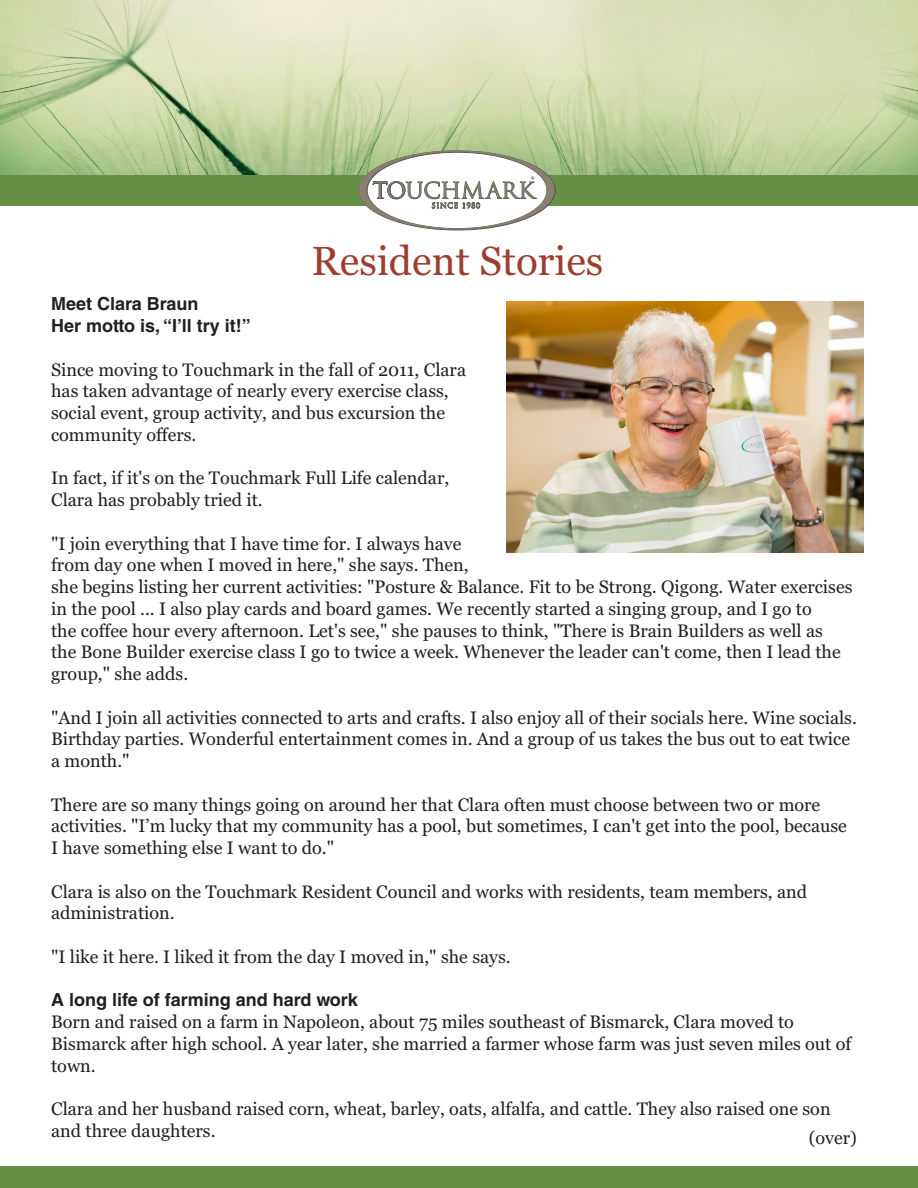
<style>
.page{position:relative;width:918px;height:1188px;background:#fff}
.page>*{position:absolute;margin:0;border:0;box-sizing:border-box;transform-origin:0 0}
.t1{font:40.5px "Georgia";color:#9e3e2f}
.HelBd{font:18px/21.8px "Georgia";color:#231f20}
.HelBd-2{font:700 18px "Helvetica LT Std";color:#231f20}
</style>
<div class="page">
<img style="left:0;top:0;width:918px;height:175px">
<div style="left:0;top:175px;width:918px;height:31px;background:#669046"></div>
<div style="left:0;top:1166px;width:918px;height:22px;background:#669046"></div>
<svg style="left:358px;top:150px;width:198px;height:81px"></svg>
<img style="left:507px;top:302px;width:357px;height:250px">
<p class="t1" style="left:312px;top:236px;width:293px">Resident Stories</p>
<p class="HelBd-2" style="left:51px;top:293px;width:149px">Meet Clara Braun</p>
<p class="HelBd-2" style="left:51px;top:315px;width:201px">Her motto is, “I’ll try it!”</p>
<p class="HelBd" style="left:51px;top:359px;width:416px">Since moving to Touchmark in the fall of 2011, Clara has taken advantage of nearly every exercise class, social event, group activity, and bus excursion the community offers.</p>
<p class="HelBd" style="left:51px;top:468px;width:400px">In fact, if it's on the Touchmark Full Life calendar,<br>Clara has probably tried it.</p>
<p class="HelBd" style="left:51px;top:533px;width:803px">"I join everything that I have time for. I always have<br>from day one when I moved in here," she says. Then,<br>she begins listing her current activities: "Posture &amp; Balance. Fit to be Strong. Qigong. Water exercises in the pool ... I also play cards and board games. We recently started a singing group, and I go to<br>the coffee hour every afternoon. Let's see," she pauses to think, "There is Brain Builders as well as the Bone Builder exercise class I go to twice a week. Whenever the leader can't come, then I lead the group," she adds.</p>
<p class="HelBd" style="left:51px;top:707px;width:807px">"And I join all activities connected to arts and crafts. I also enjoy all of their socials here. Wine socials.<br>Birthday parties. Wonderful entertainment comes in. And a group of us takes the bus out to eat twice a month."</p>
<p class="HelBd" style="left:51px;top:794px;width:797px">There are so many things going on around her that Clara often must choose between two or more activities. "I’m lucky that my community has a pool, but sometimes, I can't get into the pool, because<br>I have something else I want to do."</p>
<p class="HelBd" style="left:51px;top:881px;width:758px">Clara is also on the Touchmark Resident Council and works with residents, team members, and administration.</p>
<p class="HelBd" style="left:51px;top:946px;width:461px">"I like it here. I liked it from the day I moved in," she says.</p>
<p class="HelBd-2" style="left:51px;top:989px;width:308px">A long life of farming and hard work</p>
<p class="HelBd" style="left:51px;top:1011px;width:802px">Born and raised on a farm in Napoleon, about 75 miles southeast of Bismarck, Clara moved to<br>Bismarck after high school. A year later, she married a farmer whose farm was just seven miles out of town.</p>
<p class="HelBd" style="left:51px;top:1098px;width:781px">Clara and her husband raised corn, wheat, barley, oats, alfalfa, and cattle. They also raised one son and three daughters.</p>
<p class="HelBd" style="left:809px;top:1127px;width:50px">(over)</p>
</div>
